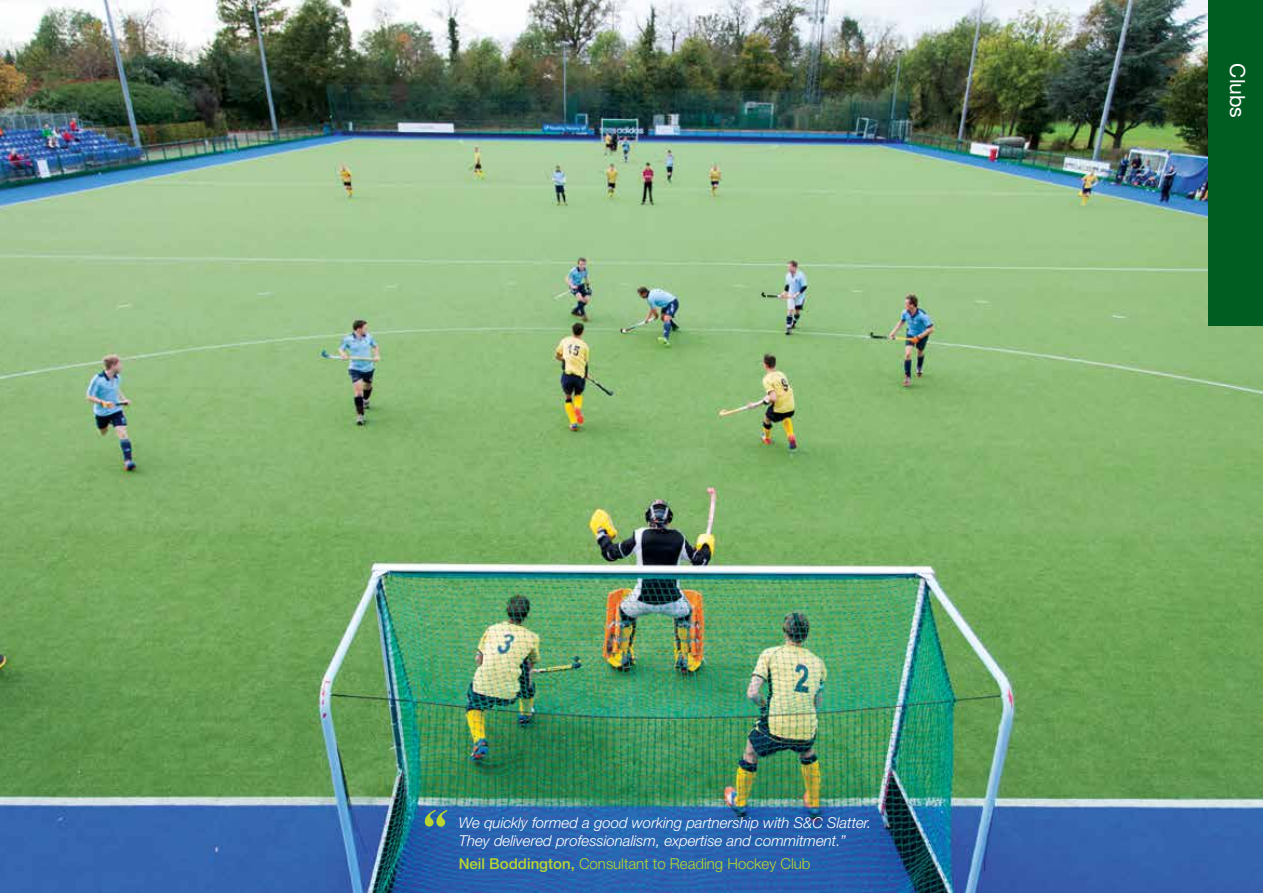
<style>
.page{position:relative;width:1263px;height:893px;background:#fff}
.page>*{position:absolute;margin:0;border:0;box-sizing:border-box;transform-origin:0 0}
.t1{font:italic 700 54px "Times New Roman";color:#bad532}
.t2{font:21px "Helvetica Neue";color:#fff}
.t3{font:italic 300 15px/18px "Helvetica Neue";color:#fff}
.t4{font:300 15px "Helvetica Neue";color:#bad532}
.s1{font-weight:500}
</style>
<div class="page">
<img style="left:0;top:0;width:1263px;height:893px">
<div style="left:1208px;top:0;width:55px;height:325px;background:#005d22"></div>
<h1 class="t1" style="left:418px;top:791px;width:28px">“</h1>
<p class="t3" style="left:459px;top:813px;width:414px">We quickly formed a good working partnership with S&amp;C Slatter.<br>They delivered professionalism, expertise and commitment.”</p>
<p class="t4" style="left:459px;top:855px;width:353px"><span class="s1">Neil Boddington,</span> Consultant to Reading Hockey Club</p>
<h2 class="t2" style="left:1250px;top:63px;width:56px;rotate:90deg">Clubs</h2>
</div>
